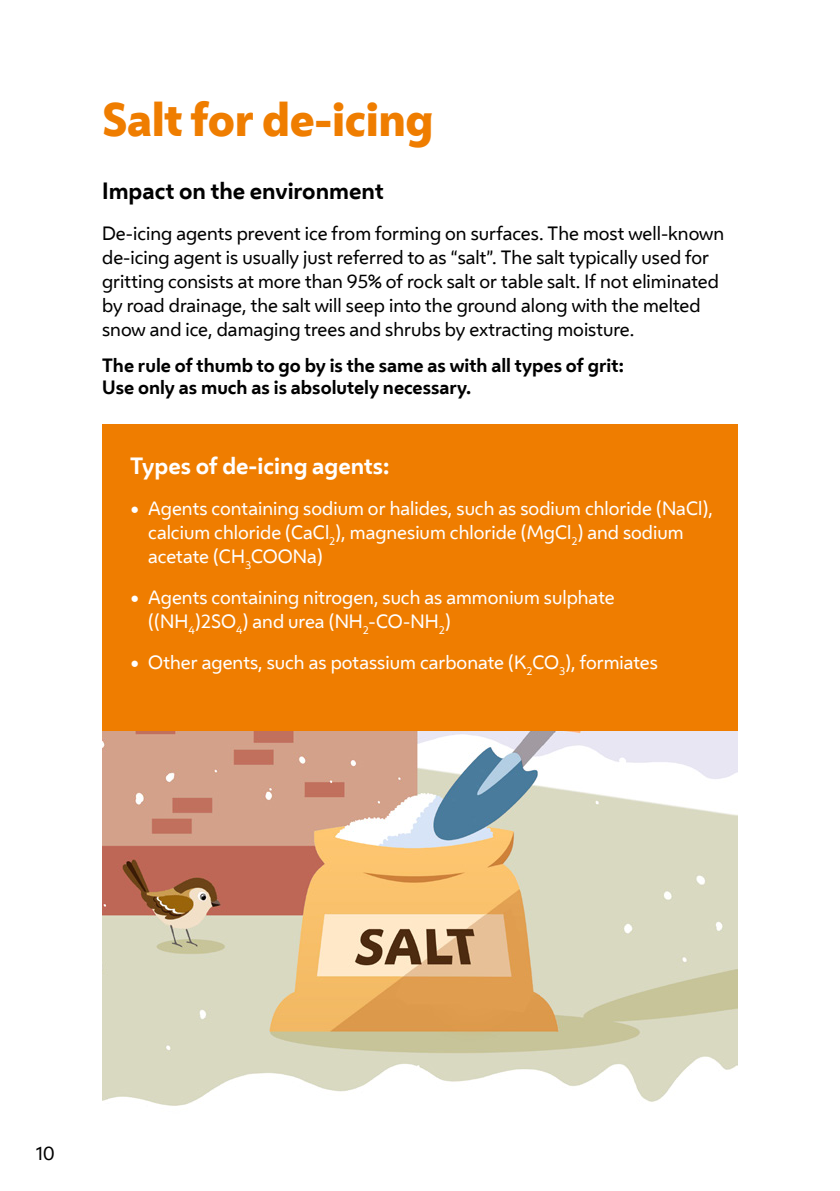
<style>
.page{position:relative;width:840px;height:1191px;background:#fff}
.page>*{position:absolute;margin:0;border:0;box-sizing:border-box;transform-origin:0 0}
.t1{font:800 44px "Wiener Melange";letter-spacing:-.01em;color:#ef7d00}
.t2{font:700 22px "Wiener Melange";color:#000}
.t3{font:700 22px "Wiener Melange";color:#fff}
.t4{font:18px/24px "Wiener Melange";color:#000}
.t5{font:18px/24px "Wiener Melange";color:#fff}
.t6{font:700 18px/22px "Wiener Melange";color:#000}
.s1{font-family:"Minion Pro";font-size:24px}
</style>
<div class="page">
<img style="left:102px;top:730px;width:635px;height:376px">
<div style="left:102px;top:424px;width:635px;height:306px;background:#ef7d00"></div>
<p class="t1" style="left:102px;top:89px;width:333px">Salt for de-icing</p>
<p class="t2" style="left:102px;top:175px;width:283px">Impact on the environment</p>
<p class="t4" style="left:102px;top:221px;width:623px">De-icing agents prevent ice from forming on surfaces. The most well-known de-icing agent is usually just referred to as “salt”. The salt typically used for gritting consists at more than 95% of rock salt or table salt. If not eliminated by road drainage, the salt will seep into the ground along with the melted snow and ice, damaging trees and shrubs by extracting moisture.</p>
<p class="t6" style="left:102px;top:354px;width:523px">The rule of thumb to go by is the same as with all types of grit:<br>Use only as much as is absolutely necessary.</p>
<p class="t3" style="left:130px;top:451px;width:261px">Types of de-icing agents:</p>
<p class="t5" style="left:148px;top:496px;width:566px;text-indent:-18px"><span class="s1">•</span> Agents containing sodium or halides, such as sodium chloride (NaCl), calcium chloride (CaCl<sub>2</sub>), magnesium chloride (MgCl<sub>2</sub>) and sodium acetate (CH<sub>3</sub>COONa)</p>
<p class="t5" style="left:148px;top:585px;width:467px;text-indent:-18px"><span class="s1">•</span> Agents containing nitrogen, such as ammonium sulphate ((NH<sub>4</sub>)2SO<sub>4</sub>) and urea (NH<sub>2</sub>-CO-NH<sub>2</sub>)</p>
<p class="t5" style="left:130px;top:650px;width:529px"><span class="s1">•</span> Other agents, such as potassium carbonate (K<sub>2</sub>CO<sub>3</sub>), formiates</p>
<p class="t4" style="left:35px;top:1141px;width:21px">10</p>
</div>
